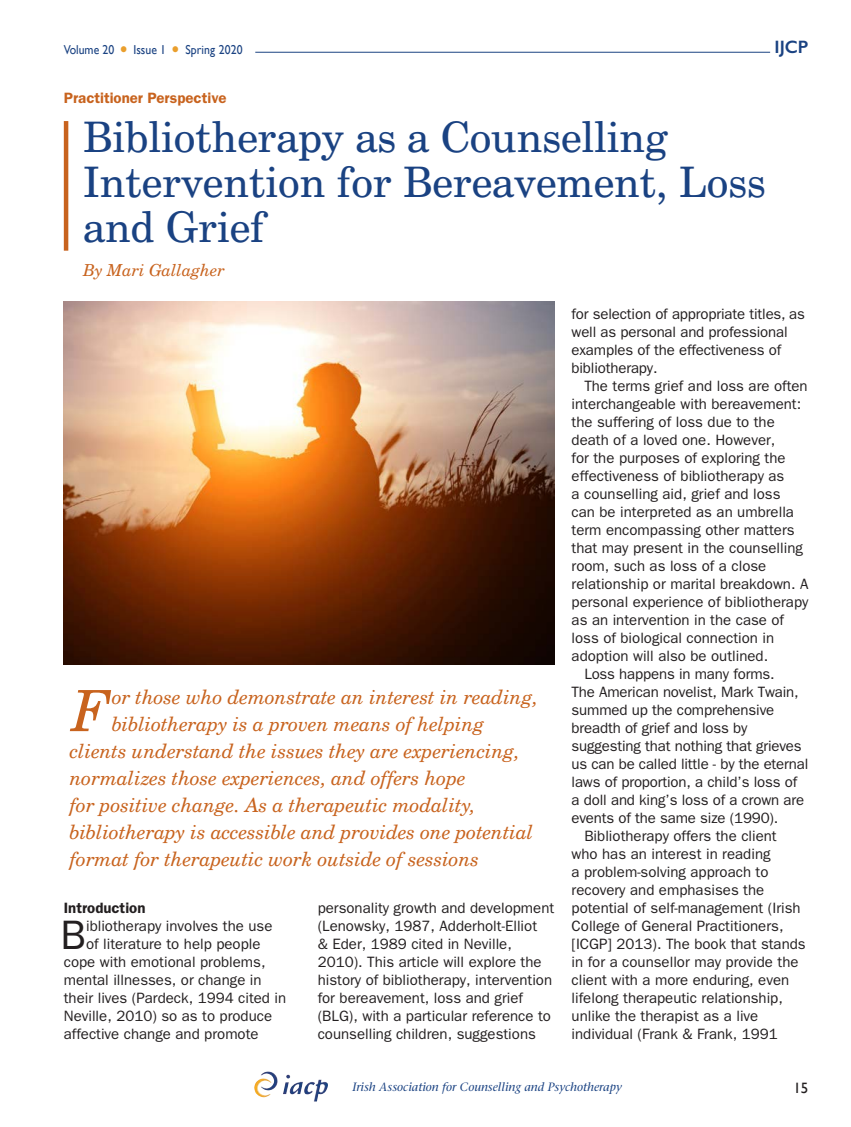
<style>
.page{position:relative;width:851px;height:1127px;background:#fff}
.page>*{position:absolute;margin:0;border:0;box-sizing:border-box;transform-origin:0 0}
.Drop_caps_quotation{font:italic 56.85px "Century Schoolbook BT";color:#c8631e}
.Article_Title{font:42px/45px "Century Schoolbook BT";color:#1a4282}
.Body_copy_first_para{font:41.25px "ITC Franklin Gothic Std";color:#231f20}
.Drop_caps_quotation-2{font:italic 19.5px "Century Schoolbook BT";color:#c8631e}
.t1{font:600 18px "Gill Sans";color:#1a4282}
.Author_Name_-_NEW{font:italic 16.5px "Century Schoolbook BT";color:#c8631e}
.Body_Copy_Indent{font:15px/18px "ITC Franklin Gothic Std";color:#231f20}
.Body_copy_first_para-2{font:15px/18px "ITC Franklin Gothic Std";color:#231f20}
.SM_Art_Title_2{font:600 15px "ITC Franklin Gothic Std";color:#c8631e}
.SM_Art_Title_2-2{font:600 15px "ITC Franklin Gothic Std";color:#231f20}
.t2{font:15px "Gill Sans";color:#231f20}
.t3{font:12.9px "Gill Sans";color:#1a4282;scale:.91 1}
.t4{font:italic 12px "Stone Serif LT";color:#1a4282}
.s1{font-family:"Century Schoolbook BT";font-style:italic;font-size:21px;color:#ea9f2d}
</style>
<div class="page">
<img style="left:254px;top:1071px;width:74px;height:30px">
<hr style="left:255px;top:52px;width:515px;height:1px;background:#1a4282">
<hr style="left:64px;top:121px;width:4px;height:130px;background:#c8631e">
<img style="left:64px;top:301px;width:490px;height:364px">
<p class="t3" style="left:64px;top:42px;width:198px">Volume 20 <span class="s1">•</span> Issue 1 <span class="s1">•</span> Spring 2020</p>
<p class="t1" style="left:774px;top:36px;width:35px">IJCP</p>
<p class="SM_Art_Title_2" style="left:64px;top:89px;width:164px">Practitioner Perspective</p>
<p class="Article_Title" style="left:83px;top:114px;width:683px">Bibliotherapy as a Counselling<br>Intervention for Bereavement, Loss and Grief</p>
<p class="Author_Name_-_NEW" style="left:83px;top:260px;width:143px">By Mari Gallagher</p>
<p class="Drop_caps_quotation" style="left:71px;top:676px;width:39px">F</p>
<p class="Drop_caps_quotation-2" style="left:112px;top:685px;width:427px">or those who demonstrate an interest in reading,</p>
<p class="Drop_caps_quotation-2" style="left:112px;top:712px;width:374px">bibliotherapy is a proven means of helping</p>
<p class="Drop_caps_quotation-2" style="left:70px;top:739px;width:451px">clients understand the issues they are experiencing,</p>
<p class="Drop_caps_quotation-2" style="left:70px;top:766px;width:397px">normalizes those experiences, and offers hope</p>
<p class="Drop_caps_quotation-2" style="left:70px;top:793px;width:407px">for positive change. As a therapeutic modality,</p>
<p class="Drop_caps_quotation-2" style="left:70px;top:820px;width:465px">bibliotherapy is accessible and provides one potential</p>
<p class="Drop_caps_quotation-2" style="left:70px;top:847px;width:411px">format for therapeutic work outside of sessions</p>
<p class="SM_Art_Title_2-2" style="left:64px;top:899px;width:83px">Introduction</p>
<p class="Body_copy_first_para" style="left:60px;top:911px;width:27px">B</p>
<p class="Body_copy_first_para-2" style="left:86px;top:917px;width:188px">ibliotherapy involves the use</p>
<p class="Body_copy_first_para-2" style="left:86px;top:935px;width:176px">of literature to help people</p>
<p class="Body_copy_first_para-2" style="left:64px;top:953px;width:203px">cope with emotional problems,</p>
<p class="Body_copy_first_para-2" style="left:64px;top:971px;width:199px">mental illnesses, or change in</p>
<p class="Body_copy_first_para-2" style="left:64px;top:989px;width:224px">their lives (Pardeck, 1994 cited in</p>
<p class="Body_copy_first_para-2" style="left:64px;top:1007px;width:210px">Neville, 2010) so as to produce</p>
<p class="Body_copy_first_para-2" style="left:64px;top:1025px;width:196px">affective change and promote</p>
<p class="Body_copy_first_para-2" style="left:317px;top:899px;width:238px">personality growth and development (Lenowsky, 1987, Adderholt-Elliot<br>&amp; Eder, 1989 cited in Neville, 2010). This article will explore the history of bibliotherapy, intervention for bereavement, loss and grief (BLG), with a particular reference to counselling children, suggestions</p>
<p class="Body_copy_first_para-2" style="left:571px;top:305px;width:235px">for selection of appropriate titles, as well as personal and professional examples of the effectiveness of bibliotherapy.</p>
<p class="Body_Copy_Indent" style="left:571px;top:377px;width:238px;text-indent:13px">The terms grief and loss are often interchangeable with bereavement: the suffering of loss due to the death of a loved one. However,<br>for the purposes of exploring the effectiveness of bibliotherapy as<br>a counselling aid, grief and loss<br>can be interpreted as an umbrella term encompassing other matters that may present in the counselling room, such as loss of a close relationship or marital breakdown. A personal experience of bibliotherapy as an intervention in the case of loss of biological connection in adoption will also be outlined.</p>
<p class="Body_Copy_Indent" style="left:571px;top:665px;width:238px;text-indent:13px">Loss happens in many forms.<br>The American novelist, Mark Twain, summed up the comprehensive breadth of grief and loss by suggesting that nothing that grieves us can be called little - by the eternal laws of proportion, a child’s loss of a doll and king’s loss of a crown are events of the same size (1990).</p>
<p class="Body_Copy_Indent" style="left:571px;top:827px;width:236px;text-indent:13px">Bibliotherapy offers the client who has an interest in reading<br>a problem-solving approach to recovery and emphasises the potential of self-management (Irish<br>College of General Practitioners, [ICGP] 2013). The book that stands in for a counsellor may provide the client with a more enduring, even lifelong therapeutic relationship, unlike the therapist as a live individual (Frank &amp; Frank, 1991</p>
<p class="t4" style="left:352px;top:1080px;width:271px">Irish Association for Counselling and Psychotherapy</p>
<p class="t2" style="left:793px;top:1079px;width:16px">15</p>
</div>
